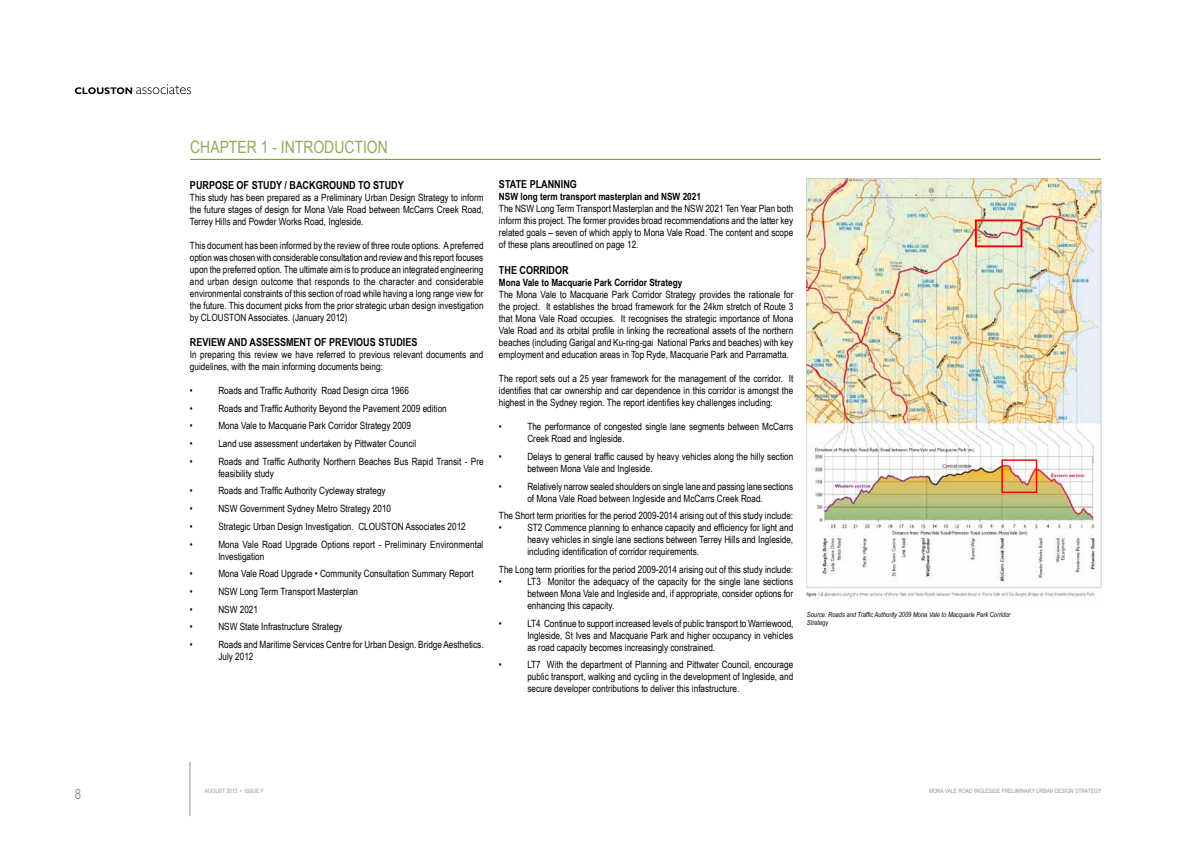
<style>
.page{position:relative;width:1191px;height:842px;background:#fff}
.page>*{position:absolute;margin:0;border:0;box-sizing:border-box;transform-origin:0 0}
.t1{font:17px "Arial Narrow";color:#90ab5e}
.t2{font:14px "Arial Narrow";color:#939598}
.t3{font:700 11px "Arial Narrow";color:#000}
.t4{font:10px/12px "Arial Narrow";color:#000;text-align:justify}
.t5{font:700 10px "Arial Narrow";color:#000}
.t6{font:italic 7px/8.4px "Arial Narrow";color:#000}
.t7{font:6px "Arial Narrow";color:#939598}
</style>
<div class="page">
<hr style="left:190px;top:762px;width:1px;height:54px;background:#939598">
<svg style="left:75px;top:84px;width:116px;height:10px"></svg>
<hr style="left:190px;top:159px;width:910px;height:1px;background:#699028">
<img style="left:807px;top:179px;width:294px;height:419px">
<div style="left:975px;top:219px;width:47px;height:28px;border:2px solid #f70000"></div>
<div style="left:1001px;top:459px;width:36px;height:34px;border:1px solid #f70000"></div>
<h2 class="t2" style="left:75px;top:784px;width:8px">8</h2>
<h1 class="t1" style="left:190px;top:134px;width:31px">chapter</h1>
<h1 class="t1" style="left:261px;top:134px;width:129px">1 - INTRODUCTION</h1>
<p class="t3" style="left:190px;top:177px;width:215px">PURPOSE OF STUDY / BACKGROUND TO STUDY</p>
<p class="t4" style="left:190px;top:191px;width:295px">This study has been prepared as a Preliminary Urban Design Strategy to inform the future stages of design for Mona Vale Road between McCarrs Creek Road, Terrey Hills and Powder Works Road, Ingleside.</p>
<p class="t4" style="left:190px;top:239px;width:295px">This document has been informed by the review of three route options. A preferred option was chosen with considerable consultation and review and this report focuses upon the preferred option. The ultimate aim is to produce an integrated engineering and urban design outcome that responds to the character and considerable environmental constraints of this section of road while having a long range view for the future. This document picks from the prior strategic urban design investigation by CLOUSTON Associates. (January 2012)</p>
<p class="t3" style="left:190px;top:334px;width:229px">REVIEW AND ASSESSMENT OF PREVIOUS STUDIES</p>
<p class="t4" style="left:190px;top:348px;width:295px">In preparing this review we have referred to previous relevant documents and guidelines, with the main informing documents being:</p>
<p class="t4" style="left:190px;top:384px;width:4px">•</p>
<p class="t4" style="left:218px;top:384px;width:192px">Roads and Traffic Authority Road Design circa 1966</p>
<p class="t4" style="left:190px;top:402px;width:4px">•</p>
<p class="t4" style="left:218px;top:402px;width:230px">Roads and Traffic Authority Beyond the Pavement 2009 edition</p>
<p class="t4" style="left:190px;top:420px;width:4px">•</p>
<p class="t4" style="left:218px;top:420px;width:194px">Mona Vale to Macquarie Park Corridor Strategy 2009</p>
<p class="t4" style="left:190px;top:437px;width:4px">•</p>
<p class="t4" style="left:218px;top:437px;width:199px">Land use assessment undertaken by Pittwater Council</p>
<p class="t4" style="left:190px;top:455px;width:4px">•</p>
<p class="t4" style="left:218px;top:455px;width:267px">Roads and Traffic Authority Northern Beaches Bus Rapid Transit - Pre feasibility study</p>
<p class="t4" style="left:190px;top:485px;width:4px">•</p>
<p class="t4" style="left:218px;top:485px;width:169px">Roads and Traffic Authority Cycleway strategy</p>
<p class="t4" style="left:190px;top:502px;width:4px">•</p>
<p class="t4" style="left:218px;top:502px;width:174px">NSW Government Sydney Metro Strategy 2010</p>
<p class="t4" style="left:190px;top:520px;width:4px">•</p>
<p class="t4" style="left:218px;top:520px;width:249px">Strategic Urban Design Investigation. CLOUSTON Associates 2012</p>
<p class="t4" style="left:190px;top:538px;width:4px">•</p>
<p class="t4" style="left:218px;top:538px;width:267px">Mona Vale Road Upgrade Options report - Preliminary Environmental<br>Investigation</p>
<p class="t4" style="left:190px;top:567px;width:4px">•</p>
<p class="t4" style="left:218px;top:567px;width:257px">Mona Vale Road Upgrade • Community Consultation Summary Report</p>
<p class="t4" style="left:190px;top:585px;width:4px">•</p>
<p class="t4" style="left:218px;top:585px;width:141px">NSW Long Term Transport Masterplan</p>
<p class="t4" style="left:190px;top:603px;width:4px">•</p>
<p class="t4" style="left:218px;top:603px;width:41px">NSW 2021</p>
<p class="t4" style="left:190px;top:620px;width:4px">•</p>
<p class="t4" style="left:218px;top:620px;width:125px">NSW State Infrastructure Strategy</p>
<p class="t4" style="left:190px;top:638px;width:4px">•</p>
<p class="t4" style="left:218px;top:638px;width:267px">Roads and Maritime Services Centre for Urban Design. Bridge Aesthetics.<br>July 2012</p>
<p class="t3" style="left:499px;top:176px;width:7px">state</p>
<p class="t3" style="left:530px;top:176px;width:7px">planning</p>
<p class="t5" style="left:499px;top:189px;width:203px">NSW long term transport masterplan and NSW 2021</p>
<p class="t4" style="left:499px;top:202px;width:296px">The NSW Long Term Transport Masterplan and the NSW 2021 Ten Year Plan both inform this project. The former provides broad recommendations and the latter key related goals – seven of which apply to Mona Vale Road. The content and scope of these plans areoutlined on page 12.</p>
<p class="t3" style="left:499px;top:262px;width:28px">The corridor</p>
<p class="t5" style="left:499px;top:275px;width:185px">Mona Vale to Macquarie Park Corridor Strategy</p>
<p class="t4" style="left:499px;top:288px;width:296px">The Mona Vale to Macquarie Park Corridor Strategy provides the rationale for the project. It establishes the broad framework for the 24km stretch of Route 3 that Mona Vale Road occupies. It recognises the strategic importance of Mona Vale Road and its orbital profile in linking the recreational assets of the northern beaches (including Garigal and Ku-ring-gai National Parks and beaches) with key employment and education areas in Top Ryde, Macquarie Park and Parramatta.</p>
<p class="t4" style="left:499px;top:372px;width:296px">The report sets out a 25 year framework for the management of the corridor. It identifies that car ownership and car dependence in this corridor is amongst the highest in the Sydney region. The report identifies key challenges including:</p>
<p class="t4" style="left:499px;top:420px;width:4px">•</p>
<p class="t4" style="left:527px;top:420px;width:267px">The performance of congested single lane segments between McCarrs<br>Creek Road and Ingleside.</p>
<p class="t4" style="left:499px;top:450px;width:4px">•</p>
<p class="t4" style="left:527px;top:450px;width:267px">Delays to general traffic caused by heavy vehicles along the hilly section between Mona Vale and Ingleside.</p>
<p class="t4" style="left:499px;top:480px;width:4px">•</p>
<p class="t4" style="left:527px;top:480px;width:267px">Relatively narrow sealed shoulders on single lane and passing lane sections of Mona Vale Road between Ingleside and McCarrs Creek Road.</p>
<p class="t4" style="left:499px;top:509px;width:296px">The Short term priorities for the period 2009-2014 arising out of this study include: •</p>
<p class="t4" style="left:527px;top:521px;width:267px">ST2 Commence planning to enhance capacity and efficiency for light and heavy vehicles in single lane sections between Terrey Hills and Ingleside, including identification of corridor requirements.</p>
<p class="t4" style="left:499px;top:563px;width:296px">The Long term priorities for the period 2009-2014 arising out of this study include: •</p>
<p class="t4" style="left:527px;top:575px;width:267px">LT3 Monitor the adequacy of the capacity for the single lane sections between Mona Vale and Ingleside and, if appropriate, consider options for enhancing this capacity.</p>
<p class="t4" style="left:499px;top:617px;width:4px">•</p>
<p class="t4" style="left:527px;top:617px;width:268px">LT4 Continue to support increased levels of public transport to Warriewood, Ingleside, St Ives and Macquarie Park and higher occupancy in vehicles as road capacity becomes increasingly constrained.</p>
<p class="t4" style="left:499px;top:658px;width:4px">•</p>
<p class="t4" style="left:527px;top:658px;width:267px">LT7 With the department of Planning and Pittwater Council, encourage public transport, walking and cycling in the development of Ingleside, and secure developer contributions to deliver this infastructure.</p>
<p class="t6" style="left:807px;top:610px;width:205px">Source: Roads and Traffic Authority 2009 Mona Vale to Macquarie Park Corridor<br>Strategy</p>
<p class="t7" style="left:205px;top:787px;width:61px">AUGUST 2013 • ISSUE F</p>
<p class="t7" style="left:929px;top:787px;width:9px">Mona</p>
<p class="t7" style="left:945px;top:787px;width:7px">Vale</p>
<p class="t7" style="left:958px;top:787px;width:5px">road</p>
<p class="t7" style="left:974px;top:787px;width:4px">ingleside</p>
<p class="t7" style="left:1001px;top:787px;width:4px">preliminary</p>
<p class="t7" style="left:1036px;top:787px;width:5px">urban</p>
<p class="t7" style="left:1054px;top:787px;width:5px">design</p>
<p class="t7" style="left:1075px;top:787px;width:28px">STRATEGY</p>
</div>
